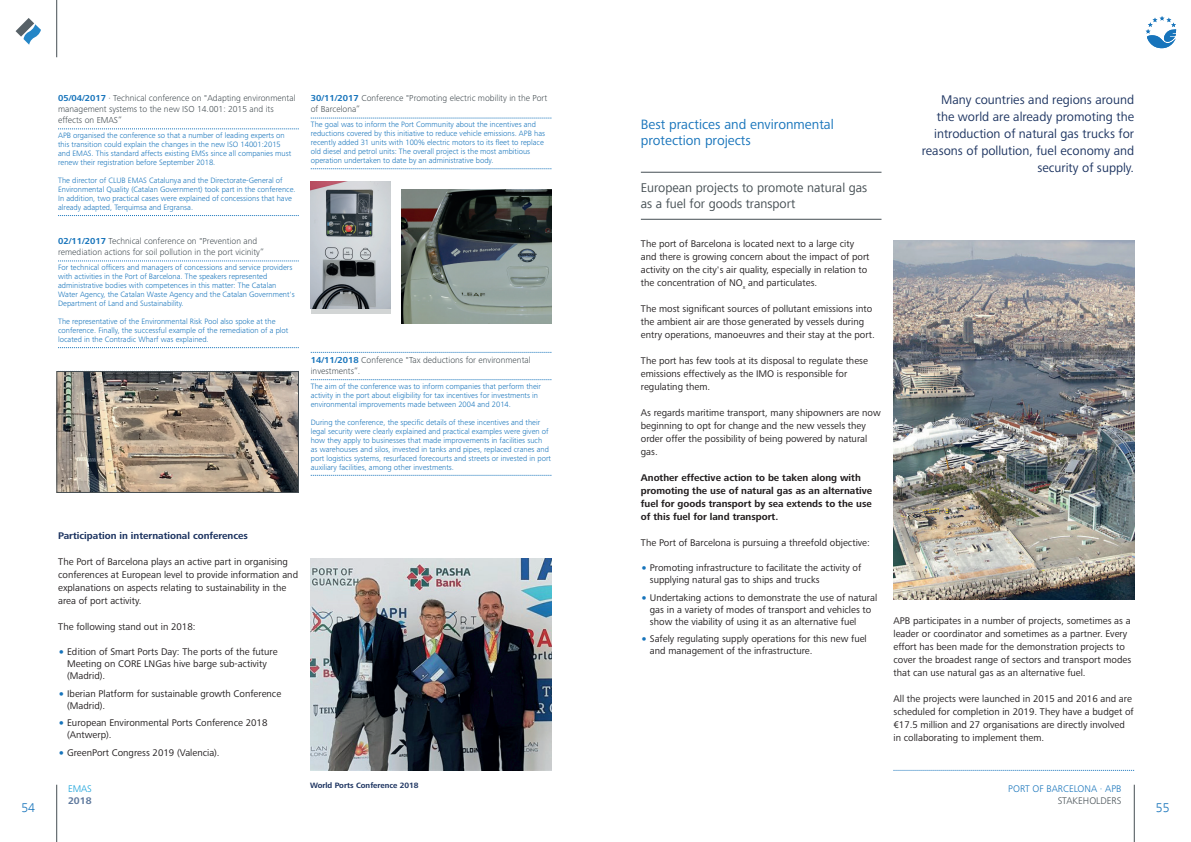
<style>
.page{position:relative;width:1191px;height:842px;background:#fff}
.page>*{position:absolute;margin:0;border:0;box-sizing:border-box;transform-origin:0 0}
.t1{font:14px/16px "Frutiger Next Pro";color:#1774bb}
.t2{font:13px/17px "Frutiger Next Pro";color:#1c3360;text-align:right}
.t3{font:13px/15.6px "Frutiger Next LT";color:#454e53}
.t4{font:300 13px "Frutiger Next LT";color:#1774bb}
.t5{font:10px/13px "Frutiger Next Pro";color:#231f20}
.t6{font:700 10px/13px "Frutiger Next Pro";color:#231f20}
.t7{font:700 10px "Frutiger Next Pro";color:#1c3360}
.t8{font:300 10px "Frutiger Next Pro";color:#1774bb}
.t9{font:300 10px "Frutiger Next Pro";color:#454e53}
.t10{font:300 10px "Frutiger Next Pro";color:#0f9fda}
.t11{font:700 10px "Frutiger Next Pro";color:#5f799d}
.t12{font:300 9px/10.8px "Frutiger Next Pro";color:#454e53}
.t13{font:300 8px/9px "Frutiger Next Pro";color:#1774bb}
.t14{font:700 8px "Frutiger Next Pro";color:#1c3360}
.s1{font-weight:700;color:#1774bb}
.s2{font-weight:900;color:#1774bb}
</style>
<div class="page">
<hr style="left:1134px;top:785px;width:1px;height:57px;background:#454e53">
<svg style="left:1145px;top:16px;width:31px;height:32px"></svg>
<hr style="left:57px;top:785px;width:1px;height:57px;background:#454e53">
<hr style="left:57px;top:0;width:1px;height:57px;background:#454e53">
<svg style="left:16px;top:18px;width:25px;height:27px"></svg>
<svg style="left:58px;top:129px;width:241px;height:1px"></svg>
<svg style="left:58px;top:215px;width:241px;height:1px"></svg>
<svg style="left:58px;top:261px;width:241px;height:1px"></svg>
<svg style="left:58px;top:347px;width:241px;height:1px"></svg>
<svg style="left:311px;top:118px;width:240px;height:1px"></svg>
<svg style="left:311px;top:169px;width:240px;height:1px"></svg>
<svg style="left:311px;top:352px;width:240px;height:1px"></svg>
<svg style="left:311px;top:379px;width:240px;height:1px"></svg>
<svg style="left:311px;top:475px;width:240px;height:1px"></svg>
<div style="left:311px;top:181px;width:79px;height:133px;background:linear-gradient(to right,#d2d5d5,#d2d5d5)"></div>
<img style="left:311px;top:181px;width:79px;height:127px">
<hr style="left:641px;top:172px;width:240px;height:1px;background:#454e53">
<hr style="left:641px;top:219px;width:240px;height:1px;background:#454e53">
<svg style="left:893px;top:770px;width:241px;height:1px"></svg>
<img style="left:311px;top:558px;width:240px;height:212px">
<img style="left:402px;top:190px;width:149px;height:133px">
<img style="left:893px;top:240px;width:241px;height:359px">
<img style="left:59px;top:373px;width:237px;height:118px">
<div style="left:57px;top:371px;width:241px;height:122px;border:1px solid #454e53"></div>
<p class="t12" style="left:58px;top:93px;width:239px"><span class="s1">05/04/2017</span> · Technical conference on "Adapting environmental management systems to the new ISO 14.001: 2015 and its effects on EMAS”</p>
<p class="t13" style="left:58px;top:131px;width:235px">APB organised the conference so that a number of leading experts on this transition could explain the changes in the new ISO 14001:2015 and EMAS. This standard affects existing EMSs since all companies must renew their registration before September 2018.</p>
<p class="t13" style="left:58px;top:176px;width:239px">The director of CLUB EMAS Catalunya and the Directorate-General of Environmental Quality (Catalan Government) took part in the conference.<br>In addition, two practical cases were explained of concessions that have already adapted, Terquimsa and Ergransa.</p>
<p class="t12" style="left:58px;top:236px;width:207px"><span class="s1">02/11/2017</span> Technical conference on "Prevention and remediation actions for soil pollution in the port vicinity”</p>
<p class="t13" style="left:58px;top:263px;width:238px">For technical officers and managers of concessions and service providers with activities in the Port of Barcelona. The speakers represented administrative bodies with competences in this matter: The Catalan Water Agency, the Catalan Waste Agency and the Catalan Government's Department of Land and Sustainability.</p>
<p class="t13" style="left:58px;top:317px;width:232px">The representative of the Environmental Risk Pool also spoke at the conference. Finally, the successful example of the remediation of a plot located in the Contradic Wharf was explained.</p>
<p class="t12" style="left:311px;top:93px;width:238px"><span class="s1">30/11/2017</span> Conference "Promoting electric mobility in the Port of Barcelona”</p>
<p class="t13" style="left:311px;top:120px;width:236px">The goal was to inform the Port Community about the incentives and reductions covered by this initiative to reduce vehicle emissions. APB has recently added 31 units with 100% electric motors to its fleet to replace old diesel and petrol units: The overall project is the most ambitious operation undertaken to date by an administrative body.</p>
<p class="t12" style="left:311px;top:355px;width:221px"><span class="s1">14/11/2018</span> Conference "Tax deductions for environmental investments”.</p>
<p class="t13" style="left:311px;top:381px;width:232px">The aim of the conference was to inform companies that perform their activity in the port about eligibility for tax incentives for investments in environmental improvements made between 2004 and 2014.</p>
<p class="t13" style="left:311px;top:417px;width:242px">During the conference, the specific details of these incentives and their legal security were clearly explained and practical examples were given of how they apply to businesses that made improvements in facilities such as warehouses and silos, invested in tanks and pipes, replaced cranes and port logistics systems, resurfaced forecourts and streets or invested in port auxiliary facilities, among other investments.</p>
<p class="t7" style="left:58px;top:530px;width:191px">Participation in international conferences</p>
<p class="t5" style="left:58px;top:555px;width:241px">The Port of Barcelona plays an active part in organising conferences at European level to provide information and explanations on aspects relating to sustainability in the area of port activity.</p>
<p class="t5" style="left:58px;top:620px;width:139px">The following stand out in 2018:</p>
<p class="t5" style="left:67px;top:646px;width:212px;line-height:12px;text-indent:-9px"><span class="s2">•</span> Edition of Smart Ports Day: The ports of the future<br>Meeting on CORE LNGas hive barge sub-activity (Madrid).</p>
<p class="t5" style="left:67px;top:687px;width:216px;line-height:12px;text-indent:-9px"><span class="s2">•</span> Iberian Platform for sustainable growth Conference (Madrid).</p>
<p class="t5" style="left:67px;top:717px;width:202px;line-height:12px;text-indent:-9px"><span class="s2">•</span> European Environmental Ports Conference 2018 (Antwerp).</p>
<p class="t5" style="left:58px;top:746px;width:163px"><span class="s2">•</span> GreenPort Congress 2019 (Valencia).</p>
<h1 class="t1" style="left:641px;top:116px;width:194px">Best practices and environmental protection projects</h1>
<h2 class="t3" style="left:641px;top:180px;width:228px">European projects to promote natural gas as a fuel for goods transport</h2>
<p class="t5" style="left:641px;top:237px;width:230px">The port of Barcelona is located next to a large city and there is growing concern about the impact of port activity on the city's air quality, especially in relation to the concentration of NO<sub>x</sub> and particulates.</p>
<p class="t5" style="left:641px;top:302px;width:235px">The most significant sources of pollutant emissions into the ambient air are those generated by vessels during entry operations, manoeuvres and their stay at the port.</p>
<p class="t5" style="left:641px;top:354px;width:229px">The port has few tools at its disposal to regulate these emissions effectively as the IMO is responsible for regulating them.</p>
<p class="t5" style="left:641px;top:406px;width:241px">As regards maritime transport, many shipowners are now beginning to opt for change and the new vessels they order offer the possibility of being powered by natural gas.</p>
<p class="t6" style="left:641px;top:471px;width:233px">Another effective action to be taken along with promoting the use of natural gas as an alternative fuel for goods transport by sea extends to the use of this fuel for land transport.</p>
<p class="t5" style="left:641px;top:536px;width:230px">The Port of Barcelona is pursuing a threefold objective:</p>
<p class="t5" style="left:650px;top:561px;width:213px;line-height:12px;text-indent:-9px"><span class="s2">•</span> Promoting infrastructure to facilitate the activity of supplying natural gas to ships and trucks</p>
<p class="t5" style="left:650px;top:591px;width:229px;line-height:12px;text-indent:-9px"><span class="s2">•</span> Undertaking actions to demonstrate the use of natural gas in a variety of modes of transport and vehicles to show the viability of using it as an alternative fuel</p>
<p class="t5" style="left:650px;top:633px;width:218px;line-height:12px;text-indent:-9px"><span class="s2">•</span> Safely regulating supply operations for this new fuel and management of the infrastructure.</p>
<h2 class="t2" style="left:921px;top:92px;width:214px">Many countries and regions around the world are already promoting the introduction of natural gas trucks for reasons of pollution, fuel economy and security of supply.</h2>
<p class="t5" style="left:893px;top:614px;width:239px">APB participates in a number of projects, sometimes as a leader or coordinator and sometimes as a partner. Every effort has been made for the demonstration projects to cover the broadest range of sectors and transport modes that can use natural gas as an alternative fuel.</p>
<p class="t5" style="left:893px;top:692px;width:242px">All the projects were launched in 2015 and 2016 and are scheduled for completion in 2019. They have a budget of €17.5 million and 27 organisations are directly involved in collaborating to implement them.</p>
<p class="t14" style="left:310px;top:781px;width:110px">World Ports Conference 2018</p>
<p class="t10" style="left:68px;top:783px;width:25px">EMAS</p>
<p class="t11" style="left:68px;top:795px;width:25px">2018</p>
<p class="t8" style="left:1008px;top:783px;width:115px">PORT OF BARCELONA · APB</p>
<p class="t9" style="left:1057px;top:795px;width:65px">STAKEHOLDERS</p>
<h2 class="t4" style="left:21px;top:800px;width:15px">54</h2>
<h2 class="t4" style="left:1155px;top:800px;width:15px">55</h2>
</div>
